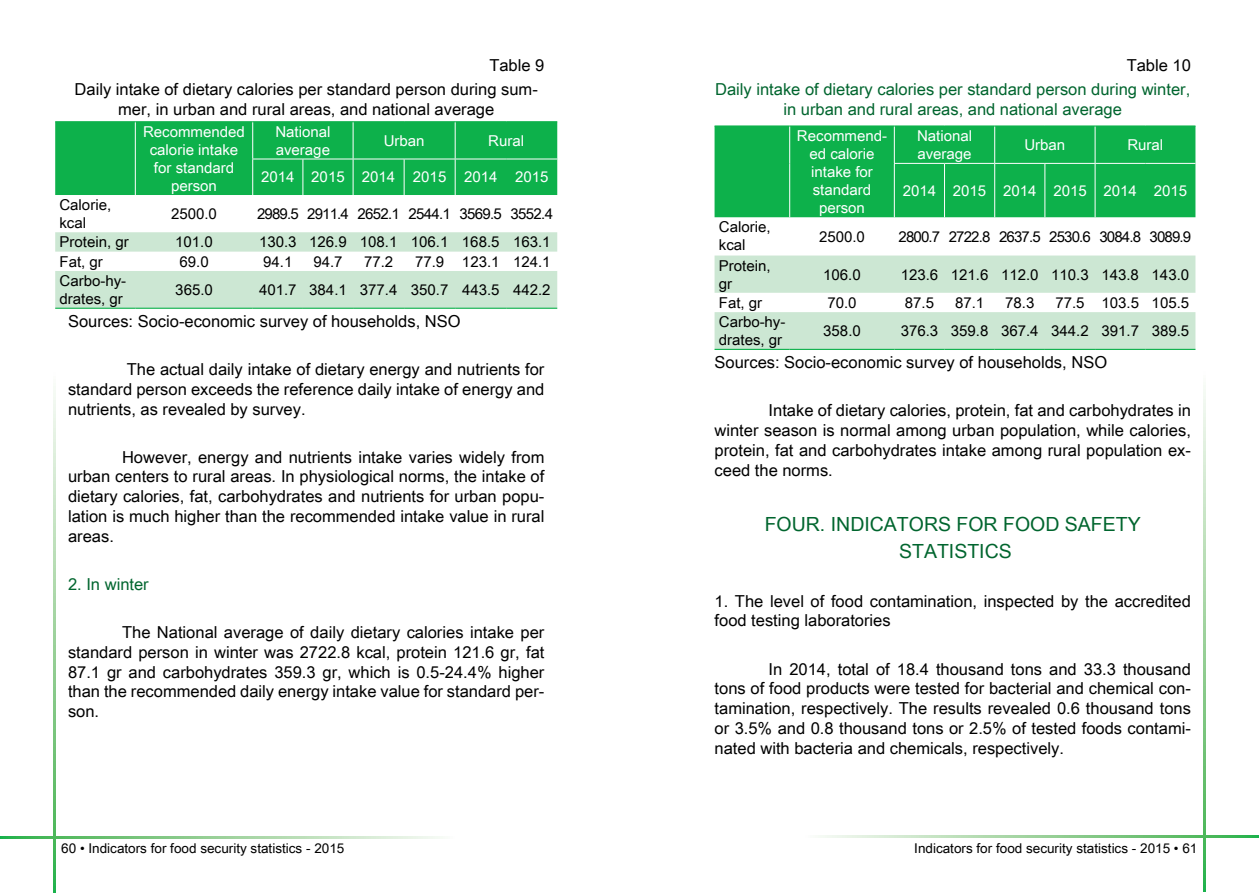
<style>
.page{position:relative;width:1259px;height:893px;background:#fff}
.page>*{position:absolute;margin:0;border:0;box-sizing:border-box;transform-origin:0 0}
.t1{font:19.5px/27.6px "Arial Unicode MS";color:#00652e;text-align:center}
.t2{font:16.5px/19.8px "Arial Unicode MS";color:#000;text-align:justify}
.t3{font:16.5px/19.8px "Arial Unicode MS";color:#00652e;text-align:center}
.t4{font:15px/18px "Arial Unicode MS";color:#000}
.t5{font:15px/18px "Arial Unicode MS";color:#fff;text-align:center}
.t6{font:15px "Arial Unicode MS";letter-spacing:-.045em;color:#000}
.t7{font:15px "Arial Unicode MS";letter-spacing:-.055em;color:#000}
.t8{font:13.5px "Arial Unicode MS";color:#000}
</style>
<div class="page">
<svg style="left:54px;top:390px;width:2px;height:503px"></svg>
<svg style="left:0;top:837px;width:440px;height:2px"></svg>
<svg style="left:1203px;top:389px;width:2px;height:502px"></svg>
<svg style="left:820px;top:835px;width:439px;height:3px"></svg>
<div style="left:55px;top:122px;width:502px;height:73px;background:#0db14b"></div>
<svg style="left:55px;top:232px;width:502px;height:76px"></svg>
<hr style="left:55px;top:121px;width:80px;height:1px;background:#0db14b">
<hr style="left:135px;top:121px;width:118px;height:1px;background:#0db14b">
<hr style="left:253px;top:121px;width:50px;height:1px;background:#0db14b">
<hr style="left:303px;top:121px;width:50px;height:1px;background:#0db14b">
<hr style="left:353px;top:121px;width:51px;height:1px;background:#0db14b">
<hr style="left:404px;top:121px;width:51px;height:1px;background:#0db14b">
<hr style="left:455px;top:121px;width:51px;height:1px;background:#0db14b">
<hr style="left:506px;top:121px;width:51px;height:1px;background:#0db14b">
<hr style="left:55px;top:308px;width:80px;height:1px;background:#0db14b">
<hr style="left:135px;top:308px;width:118px;height:1px;background:#0db14b">
<hr style="left:253px;top:308px;width:50px;height:1px;background:#0db14b">
<hr style="left:303px;top:308px;width:50px;height:1px;background:#0db14b">
<hr style="left:353px;top:308px;width:51px;height:1px;background:#0db14b">
<hr style="left:404px;top:308px;width:51px;height:1px;background:#0db14b">
<hr style="left:455px;top:308px;width:51px;height:1px;background:#0db14b">
<hr style="left:506px;top:308px;width:51px;height:1px;background:#0db14b">
<hr style="left:135px;top:122px;width:1px;height:37px;background:#fff">
<hr style="left:135px;top:159px;width:1px;height:36px;background:#fff">
<hr style="left:252px;top:122px;width:1px;height:37px;background:#fff">
<hr style="left:353px;top:122px;width:1px;height:37px;background:#fff">
<hr style="left:455px;top:122px;width:1px;height:37px;background:#fff">
<hr style="left:252px;top:159px;width:51px;height:1px;background:#fff">
<hr style="left:252px;top:159px;width:1px;height:36px;background:#fff">
<hr style="left:303px;top:159px;width:50px;height:1px;background:#fff">
<hr style="left:302px;top:159px;width:1px;height:36px;background:#fff">
<hr style="left:353px;top:159px;width:51px;height:1px;background:#fff">
<hr style="left:353px;top:159px;width:1px;height:36px;background:#fff">
<hr style="left:404px;top:159px;width:51px;height:1px;background:#fff">
<hr style="left:404px;top:159px;width:1px;height:36px;background:#fff">
<hr style="left:455px;top:159px;width:51px;height:1px;background:#fff">
<hr style="left:455px;top:159px;width:1px;height:36px;background:#fff">
<hr style="left:506px;top:159px;width:51px;height:1px;background:#fff">
<div style="left:714px;top:127px;width:481px;height:90px;background:#0db14b"></div>
<svg style="left:714px;top:256px;width:481px;height:93px"></svg>
<hr style="left:714px;top:125px;width:75px;height:2px;background:#0db14b">
<hr style="left:789px;top:125px;width:105px;height:2px;background:#0db14b">
<hr style="left:894px;top:125px;width:50px;height:2px;background:#0db14b">
<hr style="left:944px;top:125px;width:50px;height:2px;background:#0db14b">
<hr style="left:994px;top:125px;width:51px;height:2px;background:#0db14b">
<hr style="left:1045px;top:125px;width:50px;height:2px;background:#0db14b">
<hr style="left:1095px;top:125px;width:50px;height:2px;background:#0db14b">
<hr style="left:1145px;top:125px;width:50px;height:2px;background:#0db14b">
<hr style="left:714px;top:349px;width:75px;height:1px;background:#0db14b">
<hr style="left:789px;top:349px;width:105px;height:1px;background:#0db14b">
<hr style="left:894px;top:349px;width:50px;height:1px;background:#0db14b">
<hr style="left:944px;top:349px;width:50px;height:1px;background:#0db14b">
<hr style="left:994px;top:349px;width:51px;height:1px;background:#0db14b">
<hr style="left:1045px;top:349px;width:50px;height:1px;background:#0db14b">
<hr style="left:1095px;top:349px;width:50px;height:1px;background:#0db14b">
<hr style="left:1145px;top:349px;width:50px;height:1px;background:#0db14b">
<hr style="left:789px;top:127px;width:1px;height:36px;background:#fff">
<hr style="left:789px;top:163px;width:1px;height:54px;background:#fff">
<hr style="left:894px;top:127px;width:1px;height:36px;background:#fff">
<hr style="left:994px;top:127px;width:1px;height:36px;background:#fff">
<hr style="left:1094px;top:127px;width:1px;height:36px;background:#fff">
<hr style="left:894px;top:163px;width:50px;height:1px;background:#fff">
<hr style="left:894px;top:164px;width:1px;height:53px;background:#fff">
<hr style="left:944px;top:163px;width:50px;height:1px;background:#fff">
<hr style="left:944px;top:164px;width:1px;height:53px;background:#fff">
<hr style="left:994px;top:163px;width:51px;height:1px;background:#fff">
<hr style="left:994px;top:164px;width:1px;height:53px;background:#fff">
<hr style="left:1045px;top:163px;width:50px;height:1px;background:#fff">
<hr style="left:1044px;top:164px;width:1px;height:53px;background:#fff">
<hr style="left:1095px;top:163px;width:50px;height:1px;background:#fff">
<hr style="left:1094px;top:164px;width:1px;height:53px;background:#fff">
<hr style="left:1145px;top:163px;width:50px;height:1px;background:#fff">
<p class="t2" style="left:75px;top:53px;width:471px;line-height:24px;text-indent:415px">Table 9<br>Daily intake of dietary calories per standard person during sum-</p>
<p class="t2" style="left:118px;top:99px;width:378px">mer, in urban and rural areas, and national average</p>
<p class="t5" style="left:143px;top:122px;width:103px">Recommended calorie intake for standard person</p>
<p class="t5" style="left:275px;top:122px;width:57px;text-align:left">National average</p>
<p class="t5" style="left:384px;top:131px;width:42px">Urban</p>
<p class="t5" style="left:488px;top:131px;width:37px">Rural</p>
<p class="t5" style="left:261px;top:168px;width:289px">2014 2015 2014 2015 2014 2015</p>
<p class="t4" style="left:59px;top:195px;width:53px">Calorie, kcal</p>
<p class="t4" style="left:171px;top:204px;width:47px">2500.0</p>
<p class="t6" style="left:257px;top:203px;width:297px">2989.5 2911.4 2652.1 2544.1 3569.5 3552.4</p>
<p class="t4" style="left:60px;top:233px;width:71px">Protein, gr</p>
<p class="t4" style="left:175px;top:233px;width:39px">101.0</p>
<p class="t4" style="left:259px;top:233px;width:293px">130.3 126.9 108.1 106.1 168.5 163.1</p>
<p class="t4" style="left:60px;top:252px;width:45px">Fat, gr</p>
<p class="t4" style="left:179px;top:252px;width:31px">69.0</p>
<p class="t4" style="left:263px;top:252px;width:31px">94.1</p>
<p class="t4" style="left:313px;top:252px;width:31px">94.7</p>
<p class="t4" style="left:364px;top:252px;width:31px">77.2</p>
<p class="t4" style="left:415px;top:252px;width:137px">77.9 123.1 124.1</p>
<p class="t4" style="left:60px;top:271px;width:68px">Carbo-hy&shy;drates, gr</p>
<p class="t4" style="left:175px;top:280px;width:39px">365.0</p>
<p class="t4" style="left:259px;top:280px;width:293px">401.7 384.1 377.4 350.7 443.5 442.2</p>
<p class="t2" style="left:68px;top:311px;width:394px">Sources: Socio-economic survey of households, NSO</p>
<p class="t2" style="left:68px;top:359px;width:478px;text-indent:59px">The actual daily intake of dietary energy and nutrients for standard person exceeds the reference daily intake of energy and nutrients, as revealed by survey.</p>
<p class="t2" style="left:68px;top:447px;width:478px;text-indent:54px">However, energy and nutrients intake varies widely from urban centers to rural areas. In physiological norms, the intake of dietary calories, fat, carbohydrates and nutrients for urban popu&shy;lation is much higher than the recommended intake value in rural areas.</p>
<p class="t3" style="left:68px;top:574px;width:82px">2. In winter</p>
<p class="t2" style="left:68px;top:622px;width:478px;text-indent:54px">The National average of daily dietary calories intake per standard person in winter was 2722.8 kcal, protein 121.6 gr, fat 87.1 gr and carbohydrates 359.3 gr, which is 0.5-24.4% higher than the recommended daily energy intake value for standard per&shy;son.</p>
<p class="t2" style="left:1126px;top:55px;width:66px">Table 10</p>
<p class="t3" style="left:715px;top:79px;width:477px">Daily intake of dietary calories per standard person during winter, in urban and rural areas, and national average</p>
<p class="t5" style="left:797px;top:126px;width:92px">Recommend&shy;ed calorie intake for standard</p>
<p class="t5" style="left:819px;top:198px;width:47px">person</p>
<p class="t5" style="left:917px;top:126px;width:57px;text-align:left">National average</p>
<p class="t5" style="left:1024px;top:135px;width:42px">Urban</p>
<p class="t5" style="left:1127px;top:135px;width:37px">Rural</p>
<p class="t5" style="left:902px;top:181px;width:286px">2014 2015 2014 2015 2014 2015</p>
<p class="t4" style="left:719px;top:218px;width:53px">Calorie, kcal</p>
<p class="t4" style="left:819px;top:227px;width:47px">2500.0</p>
<p class="t7" style="left:898px;top:226px;width:294px">2800.7 2722.8 2637.5 2530.6 3084.8 3089.9</p>
<p class="t4" style="left:719px;top:256px;width:53px">Protein, gr</p>
<p class="t4" style="left:823px;top:265px;width:39px">106.0</p>
<p class="t4" style="left:900px;top:265px;width:290px">123.6 121.6 112.0 110.3 143.8 143.0</p>
<p class="t4" style="left:719px;top:293px;width:45px">Fat, gr</p>
<p class="t4" style="left:827px;top:293px;width:31px">70.0</p>
<p class="t4" style="left:905px;top:293px;width:31px">87.5</p>
<p class="t4" style="left:955px;top:293px;width:31px">87.1</p>
<p class="t4" style="left:1005px;top:293px;width:31px">78.3</p>
<p class="t4" style="left:1055px;top:293px;width:135px">77.5 103.5 105.5</p>
<p class="t4" style="left:719px;top:313px;width:68px">Carbo-hy&shy;drates, gr</p>
<p class="t4" style="left:823px;top:322px;width:39px">358.0</p>
<p class="t4" style="left:900px;top:322px;width:290px">376.3 359.8 367.4 344.2 391.7 389.5</p>
<p class="t2" style="left:714px;top:352px;width:394px">Sources: Socio-economic survey of households, NSO</p>
<p class="t2" style="left:714px;top:400px;width:478px;text-indent:54px">Intake of dietary calories, protein, fat and carbohydrates in winter season is normal among urban population, while calories, protein, fat and carbohydrates intake among rural population ex&shy;ceed the norms.</p>
<p class="t1" style="left:764px;top:510px;width:377px">FOUR. INDICATORS FOR FOOD SAFETY<br>STATISTICS</p>
<p class="t2" style="left:714px;top:590px;width:478px">1. The level of food contamination, inspected by the accredited food testing laboratories</p>
<p class="t2" style="left:714px;top:658px;width:478px;text-indent:54px">In 2014, total of 18.4 thousand tons and 33.3 thousand tons of food products were tested for bacterial and chemical con&shy;tamination, respectively. The results revealed 0.6 thousand tons or 3.5% and 0.8 thousand tons or 2.5% of tested foods contami&shy;nated with bacteria and chemicals, respectively.</p>
<p class="t8" style="left:61px;top:838px;width:285px">60 • Indicators for food security statistics - 2015</p>
<p class="t8" style="left:914px;top:838px;width:285px">Indicators for food security statistics - 2015 • 61</p>
</div>
